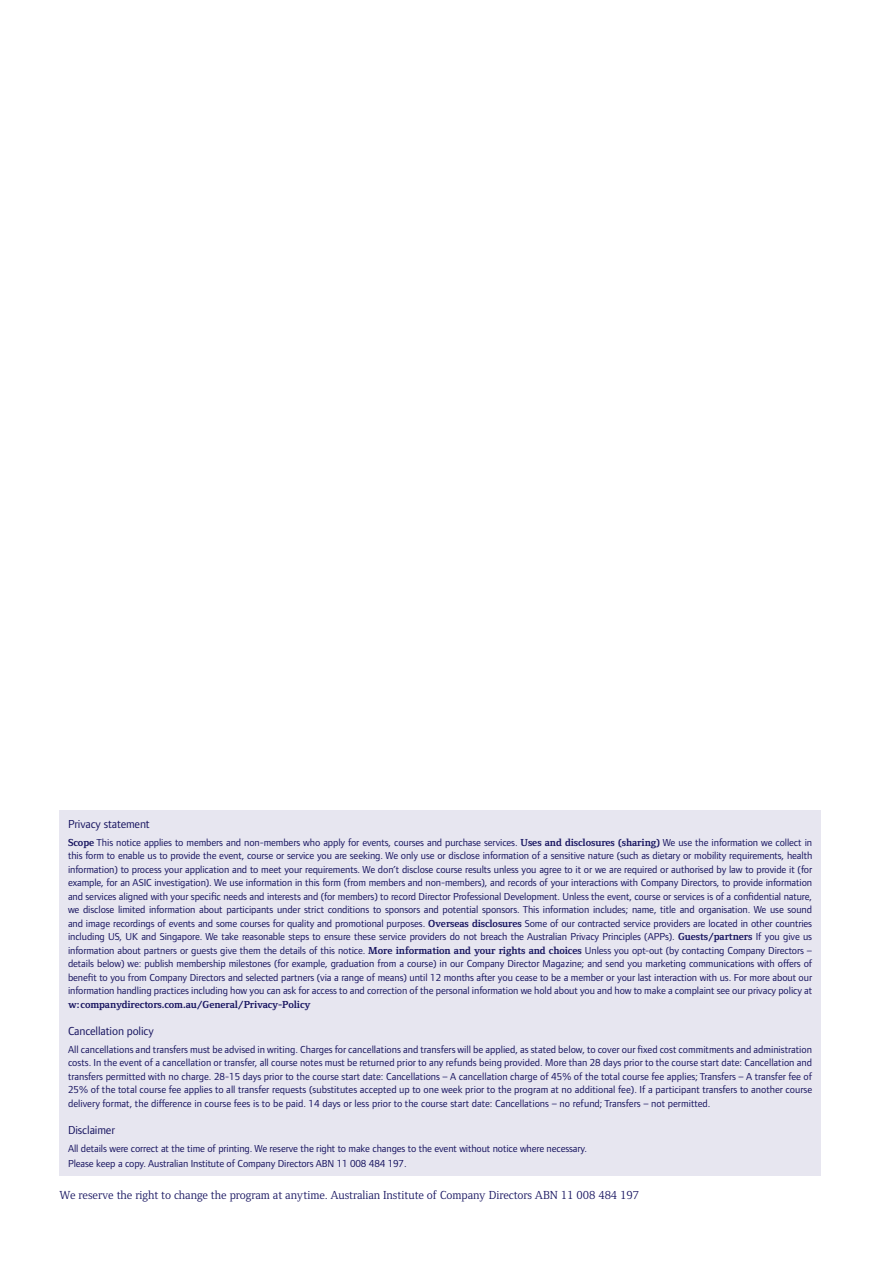
<style>
.page{position:relative;width:893px;height:1263px;background:#fff}
.page>*{position:absolute;margin:0;border:0;box-sizing:border-box;transform-origin:0 0}
.t1{font:12px "Foundry Form Serif";letter-spacing:-.005em;color:#16135f}
.t2{font:12px "Foundry Form Sans";letter-spacing:-.01em;color:#16135f}
.t3{font:10.5px/13.5px "Foundry Form Sans";letter-spacing:-.01em;color:#16135f;text-align:justify}
.t4{font:700 10.5px "Foundry Form Serif";letter-spacing:-.01em;color:#16135f}
.s1{font-family:"Foundry Form Serif";font-weight:700}
</style>
<div class="page">
<div style="left:60px;top:810px;width:761px;height:366px;background:#e7e6f0"></div>
<p class="t2" style="left:68px;top:817px;width:83px">Privacy statement</p>
<p class="t3" style="left:68px;top:835px;width:746px"><span class="s1">Scope</span> This notice applies to members and non-members who apply for events, courses and purchase services. <span class="s1">Uses and disclosures (sharing)</span> We use the information we collect in this form to enable us to provide the event, course or service you are seeking. We only use or disclose information of a sensitive nature (such as dietary or mobility requirements, health information) to process your application and to meet your requirements. We don’t disclose course results unless you agree to it or we are required or authorised by law to provide it (for example, for an ASIC investigation). We use information in this form (from members and non-members), and records of your interactions with Company Directors, to provide information and services aligned with your specific needs and interests and (for members) to record Director Professional Development. Unless the event, course or services is of a confidential nature, we disclose limited information about participants under strict conditions to sponsors and potential sponsors. This information includes; name, title and organisation. We use sound and image recordings of events and some courses for quality and promotional purposes. <span class="s1">Overseas disclosures</span> Some of our contracted service providers are located in other countries including US, UK and Singapore. We take reasonable steps to ensure these service providers do not breach the Australian Privacy Principles (APPs). <span class="s1">Guests/partners</span> If you give us information about partners or guests give them the details of this notice. <span class="s1">More information and your rights and choices</span> Unless you opt-out (by contacting Company Directors – details below) we: publish membership milestones (for example, graduation from a course) in our Company Director Magazine; and send you marketing communications with offers of benefit to you from Company Directors and selected partners (via a range of means) until 12 months after you cease to be a member or your last interaction with us. For more about our information handling practices including how you can ask for access to and correction of the personal information we hold about you and how to make a complaint see our privacy policy at</p>
<p class="t4" style="left:68px;top:998px;width:244px">w:companydirectors.com.au/General/Privacy-Policy</p>
<p class="t2" style="left:68px;top:1024px;width:87px">Cancellation policy</p>
<p class="t3" style="left:68px;top:1042px;width:746px">All cancellations and transfers must be advised in writing. Charges for cancellations and transfers will be applied, as stated below, to cover our fixed cost commitments and administration costs. In the event of a cancellation or transfer, all course notes must be returned prior to any refunds being provided. More than 28 days prior to the course start date: Cancellation and transfers permitted with no charge. 28-15 days prior to the course start date: Cancellations – A cancellation charge of 45% of the total course fee applies; Transfers – A transfer fee of 25% of the total course fee applies to all transfer requests (substitutes accepted up to one week prior to the program at no additional fee). If a participant transfers to another course delivery format, the difference in course fees is to be paid. 14 days or less prior to the course start date: Cancellations – no refund; Transfers – not permitted.</p>
<p class="t2" style="left:68px;top:1123px;width:48px">Disclaimer</p>
<p class="t3" style="left:68px;top:1140px;width:521px;line-height:15.6px">All details were correct at the time of printing. We reserve the right to make changes to the event without notice where necessary.<br>Please keep a copy. Australian Institute of Company Directors ABN 11 008 484 197.</p>
<p class="t1" style="left:60px;top:1188px;width:581px">We reserve the right to change the program at anytime. Australian Institute of Company Directors ABN 11 008 484 197</p>
</div>
